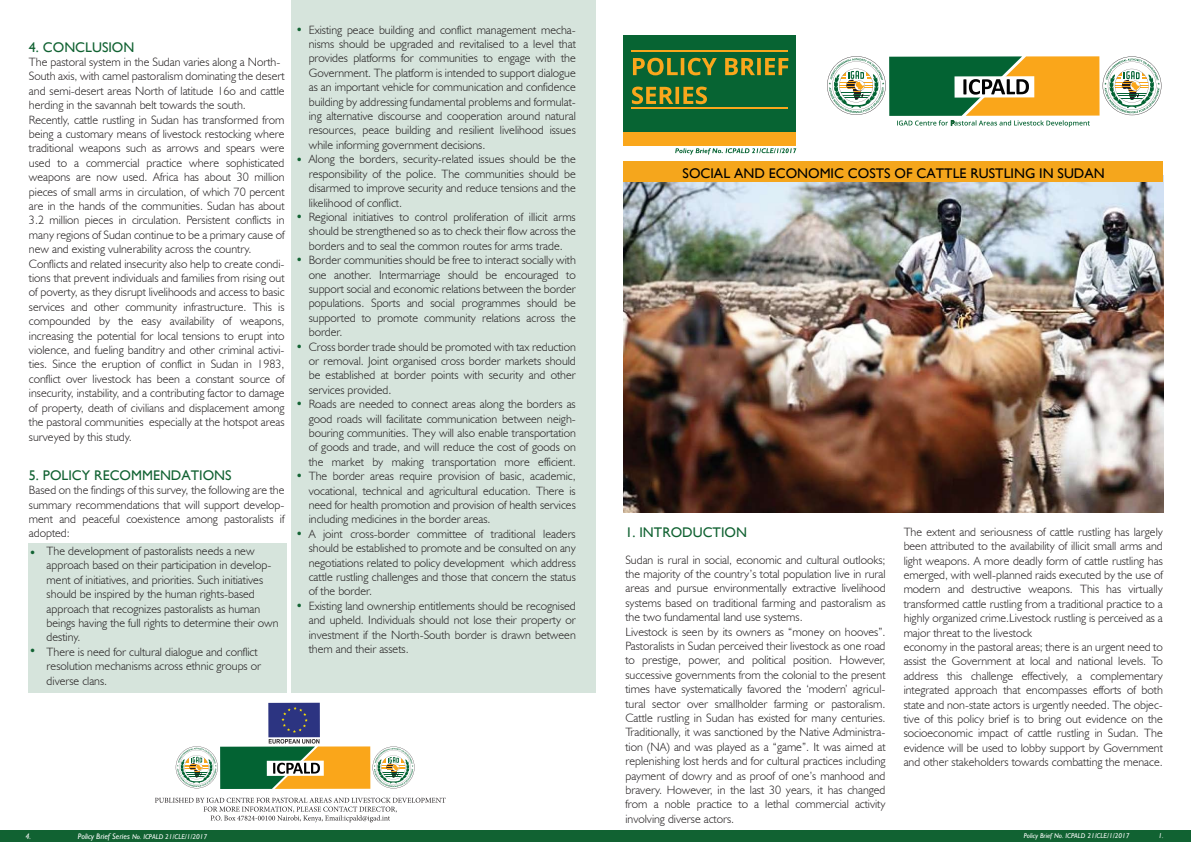
<style>
.page{position:relative;width:1191px;height:842px;background:#fff}
.page>*{position:absolute;margin:0;border:0;box-sizing:border-box;transform-origin:0 0}
.t1{font:14px "Gill Sans";color:#116232}
.t2{font:14px "Gill Sans";color:#000}
.t3{font:300 12px/14.4px "Humanist 521 BT";color:#231f20}
.t4{font:300 12px "Humanist 521 BT";color:#116232}
.t5{font:italic 8px "Gill Sans";color:#fff}
.t6{font:italic 7px "Gill Sans";color:#fff}
.s1{font-size:8px}
</style>
<div class="page">
<div style="left:595px;top:831px;width:596px;height:11px;background:#116232"></div>
<img style="left:623px;top:182px;width:540px;height:331px">
<div style="left:291px;top:0;width:304px;height:692px;background:#d6e4dc"></div>
<div style="left:29px;top:543px;width:258px;height:149px;background:#d6e4dc"></div>
<div style="left:623px;top:161px;width:540px;height:21px;background:#f5a61c"></div>
<div style="left:0;top:831px;width:611px;height:11px;background:#116232"></div>
<svg style="left:155px;top:798px;width:290px;height:24px"></svg>
<div style="left:268px;top:703px;width:52px;height:34px;background:#2c3481"></div>
<svg style="left:281px;top:707px;width:27px;height:26px"></svg>
<svg style="left:176px;top:739px;width:238px;height:50px"></svg>
<div style="left:623px;top:35px;width:172px;height:97px;background:#076433"></div>
<div style="left:623px;top:132px;width:172px;height:14px;background:#faa71c"></div>
<svg style="left:633px;top:58px;width:155px;height:17px"></svg>
<svg style="left:632px;top:87px;width:75px;height:17px"></svg>
<hr style="left:631px;top:50px;width:156px;height:1px;background:#faa71c">
<hr style="left:631px;top:107px;width:156px;height:1px;background:#faa71c">
<svg style="left:675px;top:148px;width:121px;height:7px"></svg>
<svg style="left:827px;top:56px;width:334px;height:71px"></svg>
<p class="t1" style="left:29px;top:39px;width:107px">4. CONCLUSION</p>
<p class="t3" style="left:29px;top:55px;width:257px">The pastoral system in the Sudan varies along a North-South axis, with camel pastoralism dominating the desert and semi-desert areas North of latitude 16o and cattle herding in the savannah belt towards the south.<br>Recently, cattle rustling in Sudan has transformed from being a customary means of livestock restocking where traditional weapons such as arrows and spears were used to a commercial practice where sophisticated weapons are now used. Africa has about 30 million pieces of small arms in circulation, of which 70 percent are in the hands of the communities. Sudan has about 3.2 million pieces in circulation. Persistent conflicts in many regions of Sudan continue to be a primary cause of new and existing vulnerability across the country.<br>Conflicts and related insecurity also help to create condi&shy;tions that prevent individuals and families from rising out of poverty, as they disrupt livelihoods and access to basic services and other community infrastructure. This is compounded by the easy availability of weapons, increasing the potential for local tensions to erupt into violence, and fueling banditry and other criminal activi&shy;ties. Since the eruption of conflict in Sudan in 1983, conflict over livestock has been a constant source of insecurity, instability, and a contributing factor to damage of property, death of civilians and displacement among the pastoral communities especially at the hotspot areas surveyed by this study.</p>
<p class="t1" style="left:29px;top:467px;width:204px">5. POLICY RECOMMENDATIONS</p>
<p class="t3" style="left:29px;top:483px;width:257px;text-align:justify">Based on the findings of this survey, the following are the summary recommendations that will support develop&shy;ment and peaceful coexistence among pastoralists if adopted:</p>
<p class="t4" style="left:29px;top:545px;width:9px">•</p>
<p class="t4" style="left:29px;top:644px;width:9px">•</p>
<p class="t3" style="left:47px;top:543px;width:233px">The development of pastoralists needs a new approach based on their participation in develop&shy;ment of initiatives, and priorities. Such initiatives should be inspired by the human rights-based approach that recognizes pastoralists as human beings having the full rights to determine their own destiny.<br>There is need for cultural dialogue and conflict resolution mechanisms across ethnic groups or diverse clans.</p>
<p class="t3" style="left:309px;top:22px;width:269px">Existing peace building and conflict management mecha&shy;nisms should be upgraded and revitalised to a level that provides platforms for communities to engage with the Government. The platform is intended to support dialogue as an important vehicle for communication and confidence building by addressing fundamental problems and formulat&shy;ing alternative discourse and cooperation around natural resources, peace building and resilient livelihood issues while informing government decisions.<br>Along the borders, security-related issues should be the responsibility of the police. The communities should be disarmed to improve security and reduce tensions and the likelihood of conflict.<br>Regional initiatives to control proliferation of illicit arms should be strengthened so as to check their flow across the borders and to seal the common routes for arms trade.<br>Border communities should be free to interact socially with one another. Intermarriage should be encouraged to support social and economic relations between the border populations. Sports and social programmes should be supported to promote community relations across the border.<br>Cross border trade should be promoted with tax reduction or removal. Joint organised cross border markets should be established at border points with security and other services provided.<br>Roads are needed to connect areas along the borders as good roads will facilitate communication between neigh&shy;bouring communities. They will also enable transportation of goods and trade, and will reduce the cost of goods on the market by making transportation more efficient.<br>The border areas require provision of basic, academic, vocational, technical and agricultural education. There is need for health promotion and provision of health services including medicines in the border areas.<br>A joint cross-border committee of traditional leaders should be established to promote and be consulted on any negotiations related to policy development which address cattle rustling challenges and those that concern the status of the border.<br>Existing land ownership entitlements should be recognised and upheld. Individuals should not lose their property or investment if the North-South border is drawn between them and their assets.</p>
<p class="t4" style="left:296px;top:23px;width:9px">•</p>
<p class="t4" style="left:296px;top:152px;width:9px">•</p>
<p class="t4" style="left:296px;top:210px;width:9px">•</p>
<p class="t4" style="left:296px;top:253px;width:9px">•</p>
<p class="t4" style="left:296px;top:339px;width:9px">•</p>
<p class="t4" style="left:296px;top:397px;width:9px">•</p>
<p class="t4" style="left:296px;top:469px;width:9px">•</p>
<p class="t4" style="left:296px;top:527px;width:9px">•</p>
<p class="t4" style="left:296px;top:599px;width:9px">•</p>
<p class="t5" style="left:25px;top:832px;width:7px">4.</p>
<p class="t6" style="left:78px;top:833px;width:131px"><span class="s1">Policy Brief Series</span> No. ICPALD 21/CLE/1/2017</p>
<p class="t2" style="left:682px;top:165px;width:423px">SOCIAL AND ECONOMIC COSTS OF CATTLE RUSTLING IN SUDAN</p>
<p class="t1" style="left:625px;top:524px;width:123px">1. INTRODUCTION</p>
<p class="t3" style="left:625px;top:552px;width:262px">Sudan is rural in social, economic and cultural outlooks; the majority of the country’s total population live in rural areas and pursue environmentally extractive livelihood systems based on traditional farming and pastoralism as the two fundamental land use systems.<br>Livestock is seen by its owners as “money on hooves”.<br>Pastoralists in Sudan perceived their livestock as one road to prestige, power, and political position. However, successive governments from the colonial to the present times have systematically favored the ‘modern’ agricul&shy;tural sector over smallholder farming or pastoralism.<br>Cattle rustling in Sudan has existed for many centuries.<br>Traditionally, it was sanctioned by the Native Administra&shy;tion (NA) and was played as a “game”. It was aimed at replenishing lost herds and for cultural practices including payment of dowry and as proof of one’s manhood and bravery. However, in the last 30 years, it has changed from a noble practice to a lethal commercial activity involving diverse actors.</p>
<p class="t3" style="left:903px;top:524px;width:261px">The extent and seriousness of cattle rustling has largely been attributed to the availability of illicit small arms and light weapons. A more deadly form of cattle rustling has emerged, with well-planned raids executed by the use of modern and destructive weapons. This has virtually transformed cattle rustling from a traditional practice to a highly organized crime.Livestock rustling is perceived as a major threat to the livestock<br>economy in the pastoral areas; there is an urgent need to assist the Government at local and national levels. To address this challenge effectively, a complementary integrated approach that encompasses efforts of both state and non-state actors is urgently needed. The objec&shy;tive of this policy brief is to bring out evidence on the socioeconomic impact of cattle rustling in Sudan. The evidence will be used to lobby support by Government and other stakeholders towards combatting the menace.</p>
<p class="t6" style="left:1023px;top:831px;width:107px">Policy Brief No. ICPALD 21/CLE/1/2017</p>
<p class="t6" style="left:1158px;top:831px;width:7px">1.</p>
</div>
